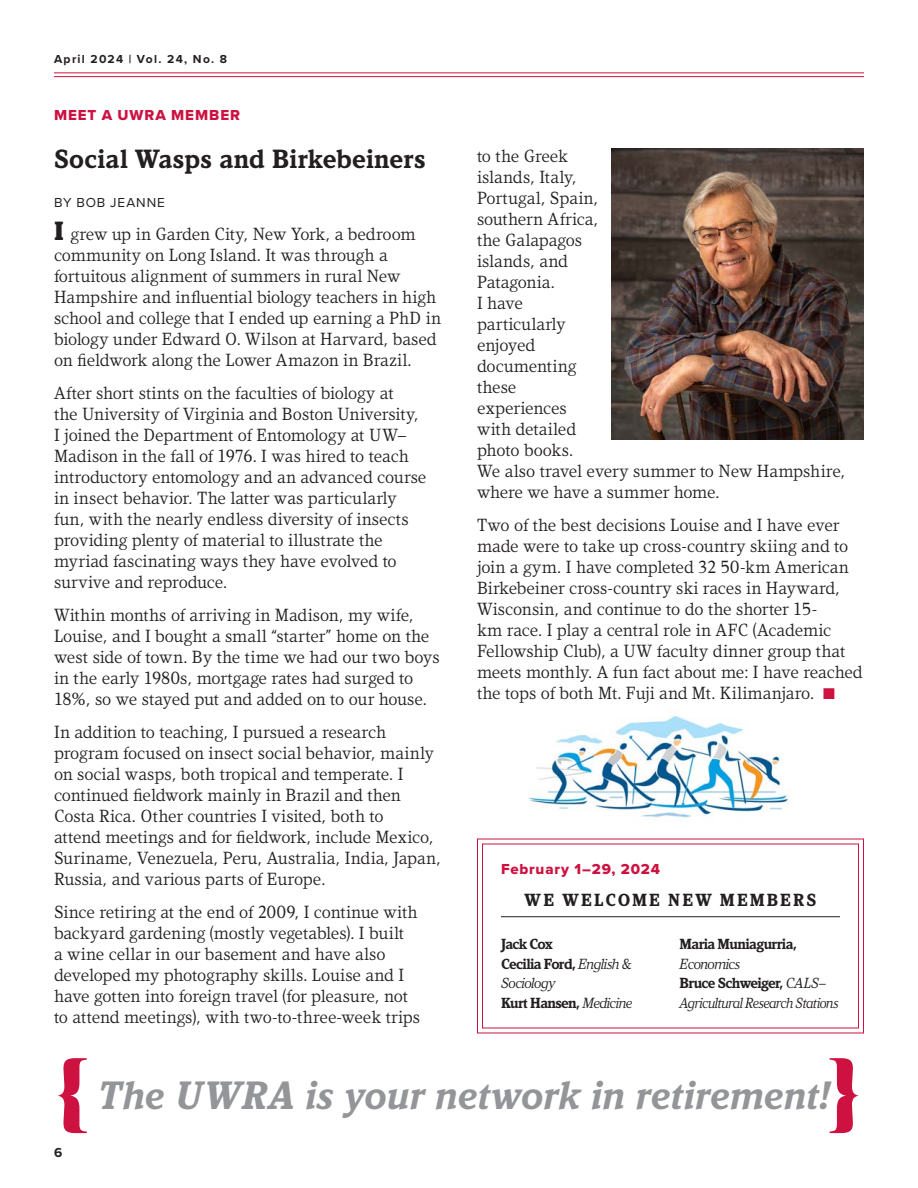
<style>
.page{position:relative;width:918px;height:1188px;background:#fff}
.page>*{position:absolute;margin:0;border:0;box-sizing:border-box;transform-origin:0 0}
.PULLQUOTE-KandalBlkItal-14-18-cxh{font:italic 700 40.5px "Kandal";color:#939598}
.HED3-KandalBold-18-18-rrxh{font:700 27px "Kandal";letter-spacing:.01em;color:#231f20}
.BYLINE-ProximaReg-9-12-rrxh{font:18px/21px "Kandal";color:#231f20}
.SUBHED-KanadalBold-12-14_7{font:700 18px "Kandal";letter-spacing:.11em;color:#231f20}
.TEXT-KandalBook-12-14-rr{font:italic 15px/19.5px "Kandal";letter-spacing:-.045em;color:#231f20}
.TEXT-KandalBook-12-14-rr-2{font:700 15px/19.5px "Kandal";letter-spacing:-.04em;color:#231f20}
.KICKER-ProximaBlk-Red-10-14-xh_50{font:15px "Proxima Nova Extrabld";letter-spacing:.06em;color:#cd1141}
.BYLINE-ProximaReg-9-12-rrxh-2{font:13.5px "Proxima Nova";letter-spacing:.07em;color:#231f20}
.t1{font:700 13.5px "Proxima Nova";color:#231f20}
.t2{font:700 12px "Proxima Nova";letter-spacing:.11em;color:#231f20}
.s1{font-weight:900;font-size:27px}
.s2{color:#cd1141}
.s3{font-weight:700;font-style:normal}
.s4{font-weight:400;font-style:italic}
</style>
<div class="page">
<hr style="left:54px;top:72px;width:810px;height:1px;background:#cd1141">
<hr style="left:54px;top:76px;width:810px;height:1px;background:#cd1141">
<svg style="left:477px;top:838px;width:387px;height:196px"></svg>
<div style="left:482px;top:843px;width:377px;height:186px;border:1px solid #cd1141"></div>
<img style="left:611px;top:148px;width:252px;height:291px">
<img style="left:528px;top:715px;width:267px;height:103px">
<p class="t2" style="left:54px;top:51px;width:174px">April 2024 | Vol. 24, No. 8</p>
<p class="KICKER-ProximaBlk-Red-10-14-xh_50" style="left:54px;top:104px;width:188px">MEET A UWRA MEMBER</p>
<p class="HED3-KandalBold-18-18-rrxh" style="left:54px;top:144px;width:373px">Social Wasps and Birkebeiners</p>
<p class="BYLINE-ProximaReg-9-12-rrxh-2" style="left:54px;top:192px;width:112px">BY BOB JEANNE</p>
<p class="BYLINE-ProximaReg-9-12-rrxh" style="left:54px;top:223px;width:388px"><span class="s1">I</span> grew up in Garden City, New York, a bedroom community on Long Island. It was through a fortuitous alignment of summers in rural New Hampshire and influential biology teachers in high school and college that I ended up earning a PhD in biology under Edward O. Wilson at Harvard, based on fieldwork along the Lower Amazon in Brazil.</p>
<p class="BYLINE-ProximaReg-9-12-rrxh" style="left:54px;top:382px;width:374px">After short stints on the faculties of biology at<br>the University of Virginia and Boston University, I joined the Department of Entomology at UW– Madison in the fall of 1976. I was hired to teach introductory entomology and an advanced course in insect behavior. The latter was particularly fun, with the nearly endless diversity of insects providing plenty of material to illustrate the myriad fascinating ways they have evolved to survive and reproduce.</p>
<p class="BYLINE-ProximaReg-9-12-rrxh" style="left:54px;top:604px;width:387px">Within months of arriving in Madison, my wife, Louise, and I bought a small “starter” home on the west side of town. By the time we had our two boys in the early 1980s, mortgage rates had surged to 18%, so we stayed put and added on to our house.</p>
<p class="BYLINE-ProximaReg-9-12-rrxh" style="left:54px;top:721px;width:388px">In addition to teaching, I pursued a research program focused on insect social behavior, mainly on social wasps, both tropical and temperate. I continued fieldwork mainly in Brazil and then Costa Rica. Other countries I visited, both to<br>attend meetings and for fieldwork, include Mexico, Suriname, Venezuela, Peru, Australia, India, Japan, Russia, and various parts of Europe.</p>
<p class="BYLINE-ProximaReg-9-12-rrxh" style="left:54px;top:901px;width:367px">Since retiring at the end of 2009, I continue with backyard gardening (mostly vegetables). I built<br>a wine cellar in our basement and have also developed my photography skills. Louise and I have gotten into foreign travel (for pleasure, not to attend meetings), with two-to-three-week trips</p>
<p class="BYLINE-ProximaReg-9-12-rrxh" style="left:477px;top:146px;width:370px">to the Greek<br>islands, Italy,<br>Portugal, Spain,<br>southern Africa,<br>the Galapagos<br>islands, and<br>Patagonia.<br>I have<br>particularly<br>enjoyed<br>documenting<br>these<br>experiences<br>with detailed<br>photo books.<br>We also travel every summer to New Hampshire, where we have a summer home.</p>
<p class="BYLINE-ProximaReg-9-12-rrxh" style="left:477px;top:515px;width:387px">Two of the best decisions Louise and I have ever made were to take up cross-country skiing and to join a gym. I have completed 32 50-km American Birkebeiner cross-country ski races in Hayward, Wisconsin, and continue to do the shorter 15-<br>km race. I play a central role in AFC (Academic Fellowship Club), a UW faculty dinner group that meets monthly. A fun fact about me: I have reached the tops of both Mt. Fuji and Mt. Kilimanjaro. <span class="s2">■</span></p>
<p class="KICKER-ProximaBlk-Red-10-14-xh_50" style="left:501px;top:858px;width:161px">February 1–29, 2024</p>
<p class="SUBHED-KanadalBold-12-14_7" style="left:525px;top:890px;width:293px">WE WELCOME NEW MEMBERS</p>
<p class="TEXT-KandalBook-12-14-rr-2" style="left:501px;top:935px;width:54px">Jack Cox</p>
<p class="TEXT-KandalBook-12-14-rr" style="left:501px;top:954px;width:132px"><span class="s3">Cecilia Ford,</span> English &amp;<br>Sociology</p>
<p class="TEXT-KandalBook-12-14-rr-2" style="left:501px;top:993px;width:133px">Kurt Hansen, <span class="s4">Medicine</span></p>
<p class="TEXT-KandalBook-12-14-rr-2" style="left:680px;top:935px;width:119px">Maria Muniagurria,<br><span class="s4">Economics</span></p>
<p class="TEXT-KandalBook-12-14-rr" style="left:680px;top:974px;width:161px"><span class="s3">Bruce Schweiger,</span> CALS–<br>Agricultural Research Stations</p>
<p class="t1" style="left:54px;top:1142px;width:10px">6</p>
<p class="PULLQUOTE-KandalBlkItal-14-18-cxh" style="left:98px;top:1073px;width:733px">The UWRA is your network in retirement!</p>
</div>
